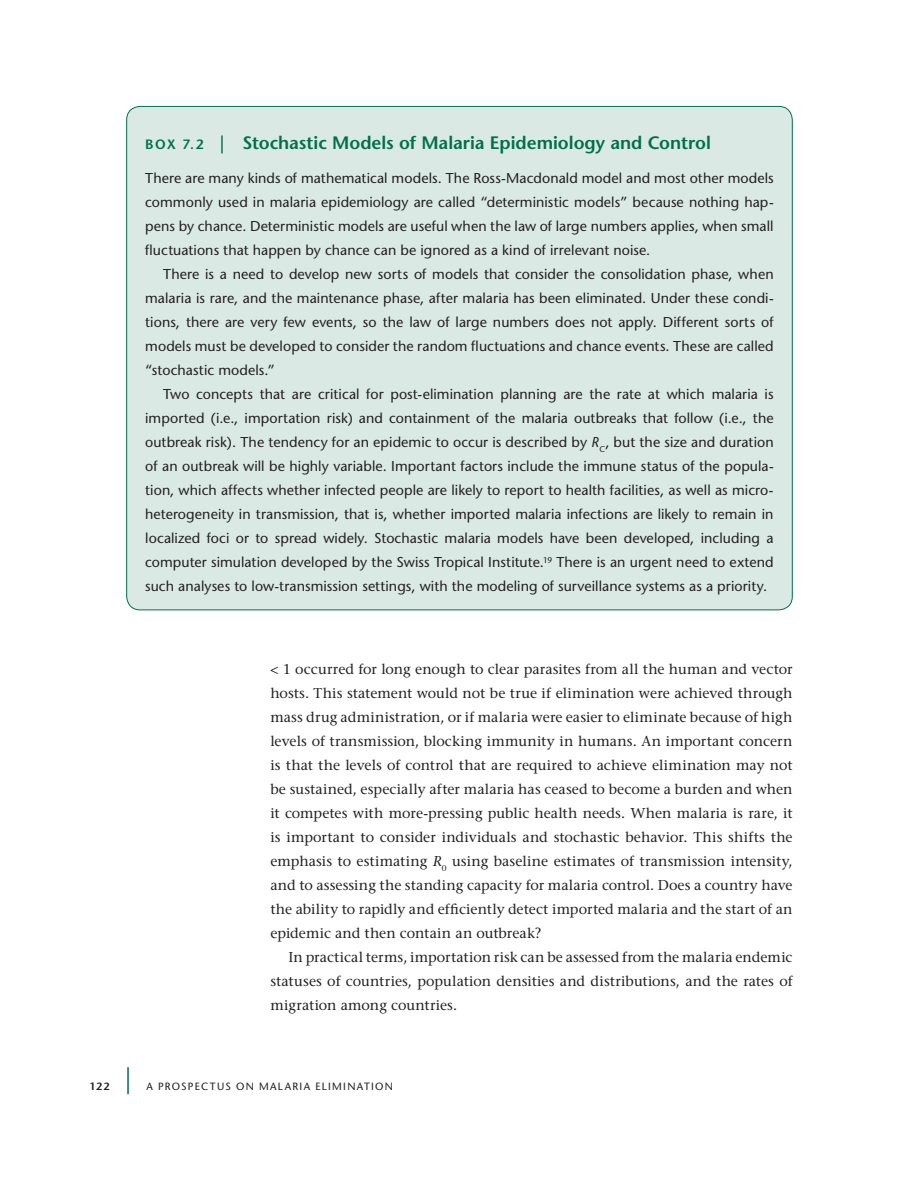
<style>
.page{position:relative;width:919px;height:1189px;background:#fff}
.page>*{position:absolute;margin:0;border:0;box-sizing:border-box;transform-origin:0 0}
.t1{font:600 18px "Stone Sans";color:#007049}
.t2{font:14.25px/24px "Stone Sans";letter-spacing:.005em;color:#231f20;text-align:justify}
.t3{font:14.25px/24px "Stone Serif";color:#231f20;text-align:justify}
.t4{font:10.5px "Stone Sans";letter-spacing:.125em;color:#231f20}
.t5{font:600 10.5px "Stone Sans";color:#231f20}
.s1{font-size:13.5px}
.s2{font-style:italic}
</style>
<div class="page">
<hr style="left:127px;top:1067px;width:2px;height:27px;background:#007049">
<div style="left:127px;top:106px;width:665px;height:504px;background:#dae9e4;border-radius:14px"></div>
<p class="t1" style="left:145px;top:132px;width:567px"><span class="s1">Box 7.2</span> | Stochastic Models of Malaria Epidemiology and Control</p>
<p class="t2" style="left:145px;top:166px;width:630px">There are many kinds of mathematical models. The Ross-Macdonald model and most other models commonly used in malaria epidemiology are called “deterministic models” because nothing hap&shy;pens by chance. Deterministic models are useful when the law of large numbers applies, when small fluctuations that happen by chance can be ignored as a kind of irrelevant noise.</p>
<p class="t2" style="left:145px;top:262px;width:630px;text-indent:18px">There is a need to develop new sorts of models that consider the consolidation phase, when malaria is rare, and the maintenance phase, after malaria has been eliminated. Under these condi&shy;tions, there are very few events, so the law of large numbers does not apply. Different sorts of models must be developed to consider the random fluctuations and chance events. These are called “stochastic models.”</p>
<p class="t2" style="left:145px;top:382px;width:630px;text-indent:18px">Two concepts that are critical for post-elimination planning are the rate at which malaria is imported (i.e., importation risk) and containment of the malaria outbreaks that follow (i.e., the outbreak risk). The tendency for an epidemic to occur is described by <span class="s2">R</span><sub>C</sub>, but the size and duration of an outbreak will be highly variable. Important factors include the immune status of the popula&shy;tion, which affects whether infected people are likely to report to health facilities, as well as micro&shy;heterogeneity in transmission, that is, whether imported malaria infections are likely to remain in localized foci or to spread widely. Stochastic malaria models have been developed, including a computer simulation developed by the Swiss Tropical Institute.<sup>19</sup> There is an urgent need to extend such analyses to low-transmission settings, with the modeling of surveillance systems as a priority.</p>
<p class="t3" style="left:270px;top:657px;width:524px">&lt; 1 occurred for long enough to clear parasites from all the human and vector hosts. This statement would not be true if elimination were achieved through mass drug administration, or if malaria were easier to eliminate because of high levels of transmission, blocking immunity in humans. An important concern is that the levels of control that are required to achieve elimination may not be sustained, especially after malaria has ceased to become a burden and when it competes with more-pressing public health needs. When malaria is rare, it is important to consider individuals and stochastic behavior. This shifts the emphasis to estimating <span class="s2">R</span><sub>0</sub> using baseline estimates of transmission intensity, and to assessing the standing capacity for malaria control. Does a country have the ability to rapidly and efficiently detect imported malaria and the start of an epidemic and then contain an outbreak?</p>
<p class="t3" style="left:270px;top:945px;width:523px;text-indent:18px">In practical terms, importation risk can be assessed from the malaria endemic statuses of countries, population densities and distributions, and the rates of migration among countries.</p>
<p class="t5" style="left:89px;top:1079px;width:22px">122</p>
<p class="t4" style="left:146px;top:1079px;width:34px">A Prosp</p>
<p class="t4" style="left:195px;top:1079px;width:15px">ectus</p>
<p class="t4" style="left:236px;top:1079px;width:43px">on Mala</p>
<p class="t4" style="left:292px;top:1079px;width:30px">ria Elimi</p>
<p class="t4" style="left:347px;top:1079px;width:18px">natio</p>
<p class="t4" style="left:385px;top:1079px;width:10px">n</p>
</div>
